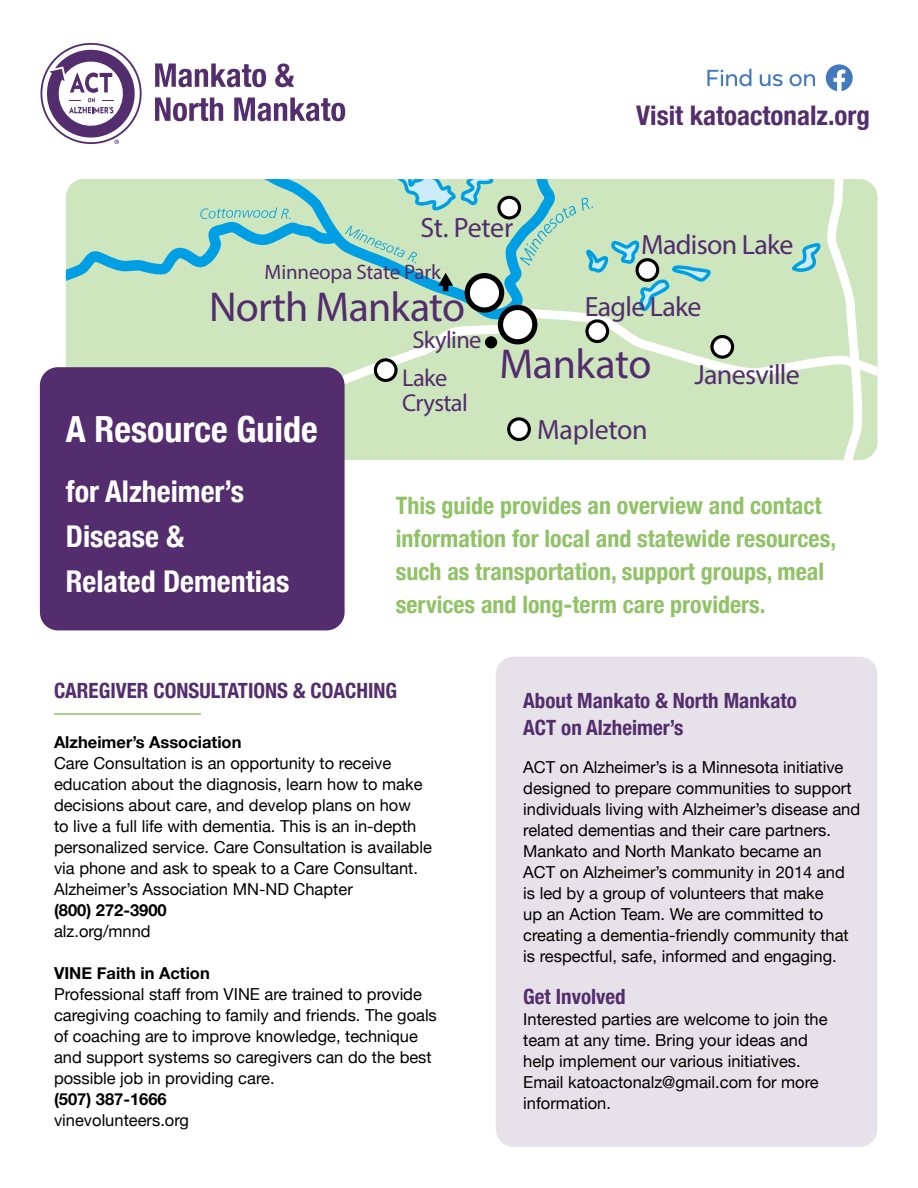
<style>
.page{position:relative;width:918px;height:1188px;background:#fff}
.page>*{position:absolute;margin:0;border:0;box-sizing:border-box;transform-origin:0 0}
.t1{font:42px "Myriad Pro";letter-spacing:-.015em;color:#532d6d}
.t2{font:700 condensed 36px "Helvetica Neue";color:#fff}
.t3{font:700 condensed 30px/45px "Helvetica Neue";color:#fff}
.t4{font:27.9px "Myriad Pro";letter-spacing:-.025em;color:#532d6d}
.t5{font:700 condensed 27px "Helvetica Neue";color:#532d6d}
.t6{font:24.45px/38.4px "Myriad Pro";letter-spacing:-.025em;color:#532d6d}
.t7{font:700 condensed 24px/33px "Helvetica Neue";color:#90c267}
.t8{font:700 condensed 21px/27px "Helvetica Neue";color:#532d6d}
.t9{font:21px "Myriad Pro";letter-spacing:-.01em;color:#532d6d}
.t10{font:16.5px/21px "Helvetica Neue";color:#000}
.t11{font:700 16.5px "Helvetica Neue";color:#000}
</style>
<div class="page">
<div style="left:496px;top:657px;width:382px;height:490px;background:#e7e2e9;border-radius:18px"></div>
<div style="left:66px;top:323px;width:812px;height:137px;background:#cee6bd"></div>
<svg style="left:66px;top:179px;width:812px;height:144px;background:#c1e1c0"></svg>
<svg style="left:389px;top:179px;width:105px;height:31px;background:#9fd7d3"></svg>
<svg style="left:585px;top:240px;width:126px;height:72px;background:#b3dcc4"></svg>
<svg style="left:792px;top:243px;width:30px;height:29px"></svg>
<svg style="left:465px;top:273px;width:39px;height:40px"></svg>
<div style="left:470px;top:278px;width:29px;height:29px;background:#fff;border-radius:50%"></div>
<div style="left:498px;top:305px;width:39px;height:39px;background:#000;border-radius:50%"></div>
<div style="left:503px;top:310px;width:29px;height:29px;background:#fff;border-radius:50%"></div>
<svg style="left:585px;top:319px;width:24px;height:24px"></svg>
<div style="left:589px;top:322px;width:17px;height:18px;background:#fff;border-radius:50%"></div>
<svg style="left:636px;top:258px;width:23px;height:24px"></svg>
<div style="left:639px;top:261px;width:17px;height:18px;background:#fff;border-radius:50%"></div>
<svg style="left:497px;top:196px;width:24px;height:24px"></svg>
<div style="left:501px;top:199px;width:17px;height:17px;background:#fff;border-radius:50%"></div>
<svg style="left:507px;top:417px;width:24px;height:24px"></svg>
<div style="left:510px;top:420px;width:18px;height:18px;background:#fff;border-radius:50%"></div>
<svg style="left:374px;top:358px;width:24px;height:24px"></svg>
<div style="left:377px;top:361px;width:17px;height:18px;background:#fff;border-radius:50%"></div>
<div style="left:485px;top:336px;width:12px;height:12px;background:#000;border-radius:50%"></div>
<svg style="left:345px;top:226px;width:72px;height:37px;background:#9cd4c5"></svg>
<svg style="left:520px;top:205px;width:56px;height:61px;background:#a5d7c3"></svg>
<svg style="left:582px;top:197px;width:11px;height:14px"></svg>
<svg style="left:200px;top:207px;width:90px;height:12px"></svg>
<svg style="left:710px;top:335px;width:24px;height:24px"></svg>
<div style="left:714px;top:338px;width:17px;height:18px;background:#fff;border-radius:50%"></div>
<svg style="left:438px;top:273px;width:15px;height:18px"></svg>
<div style="left:40px;top:367px;width:305px;height:263px;background:#532d6d;border-radius:18px"></div>
<svg style="left:41px;top:43px;width:101px;height:101px"></svg>
<svg style="left:155px;top:63px;width:111px;height:24px"></svg>
<svg style="left:275px;top:63px;width:19px;height:24px"></svg>
<svg style="left:155px;top:98px;width:68px;height:23px"></svg>
<svg style="left:234px;top:98px;width:111px;height:23px"></svg>
<hr style="left:54px;top:713px;width:147px;height:2px;background:#90c267">
<svg style="left:826px;top:64px;width:27px;height:27px"></svg>
<svg style="left:707px;top:69px;width:44px;height:17px"></svg>
<svg style="left:760px;top:74px;width:23px;height:12px"></svg>
<svg style="left:790px;top:74px;width:25px;height:12px"></svg>
<h3 class="t4" style="left:420px;top:211px;width:94px">St. Peter</h3>
<p class="t9" style="left:265px;top:259px;width:178px">Minneopa State Park</p>
<h1 class="t1" style="left:209px;top:281px;width:257px">North Mankato</h1>
<h3 class="t5" style="left:636px;top:93px;width:235px">Visit katoactonalz.org</h3>
<h3 class="t4" style="left:641px;top:227px;width:154px">Madison Lake</h3>
<h3 class="t4" style="left:585px;top:289px;width:118px">Eagle Lake</h3>
<h2 class="t2" style="left:66px;top:399px;width:253px">A Resource Guide</h2>
<h3 class="t3" style="left:66px;top:467px;width:225px">for Alzheimer’s<br>Disease &amp;<br>Related Dementias</h3>
<h3 class="t6" style="left:402px;top:320px;width:81px;text-indent:10px">Skyline<br>Lake</h3>
<h3 class="t6" style="left:402px;top:383px;width:67px">Crystal</h3>
<h1 class="t1" style="left:499px;top:338px;width:154px">Mankato</h1>
<h3 class="t4" style="left:537px;top:412px;width:112px">Mapleton</h3>
<h3 class="t4" style="left:694px;top:357px;width:107px">Janesville</h3>
<h3 class="t7" style="left:396px;top:487px;width:442px">This guide provides an overview and contact information for local and statewide resources, such as transportation, support groups, meal services and long-term care providers.</h3>
<p class="t8" style="left:54px;top:676px;width:345px">CAREGIVER CONSULTATIONS &amp; COACHING</p>
<p class="t11" style="left:54px;top:729px;width:189px">Alzheimer’s Association</p>
<p class="t10" style="left:54px;top:753px;width:379px">Care Consultation is an opportunity to receive education about the diagnosis, learn how to make decisions about care, and develop plans on how<br>to live a full life with dementia. This is an in-depth personalized service. Care Consultation is available via phone and ask to speak to a Care Consultant.<br>Alzheimer’s Association MN-ND Chapter</p>
<p class="t11" style="left:54px;top:897px;width:114px">(800) 272-3900</p>
<p class="t10" style="left:54px;top:921px;width:98px">alz.org/mnnd</p>
<p class="t11" style="left:54px;top:960px;width:157px">VINE Faith in Action</p>
<p class="t10" style="left:54px;top:984px;width:384px">Professional staff from VINE are trained to provide caregiving coaching to family and friends. The goals of coaching are to improve knowledge, technique and support systems so caregivers can do the best possible job in providing care.</p>
<p class="t11" style="left:54px;top:1086px;width:114px">(507) 387-1666</p>
<p class="t10" style="left:54px;top:1110px;width:136px">vinevolunteers.org</p>
<p class="t8" style="left:523px;top:686px;width:275px">About Mankato &amp; North Mankato<br>ACT on Alzheimer’s</p>
<p class="t10" style="left:523px;top:757px;width:338px">ACT on Alzheimer’s is a Minnesota initiative designed to prepare communities to support individuals living with Alzheimer’s disease and related dementias and their care partners.<br>Mankato and North Mankato became an<br>ACT on Alzheimer’s community in 2014 and is led by a group of volunteers that make<br>up an Action Team. We are committed to creating a dementia-friendly community that is respectful, safe, informed and engaging.</p>
<p class="t8" style="left:523px;top:981px;width:104px">Get Involved</p>
<p class="t10" style="left:523px;top:1009px;width:306px">Interested parties are welcome to join the team at any time. Bring your ideas and help implement our various initiatives.<br>Email katoactonalz@gmail.com for more information.</p>
</div>
